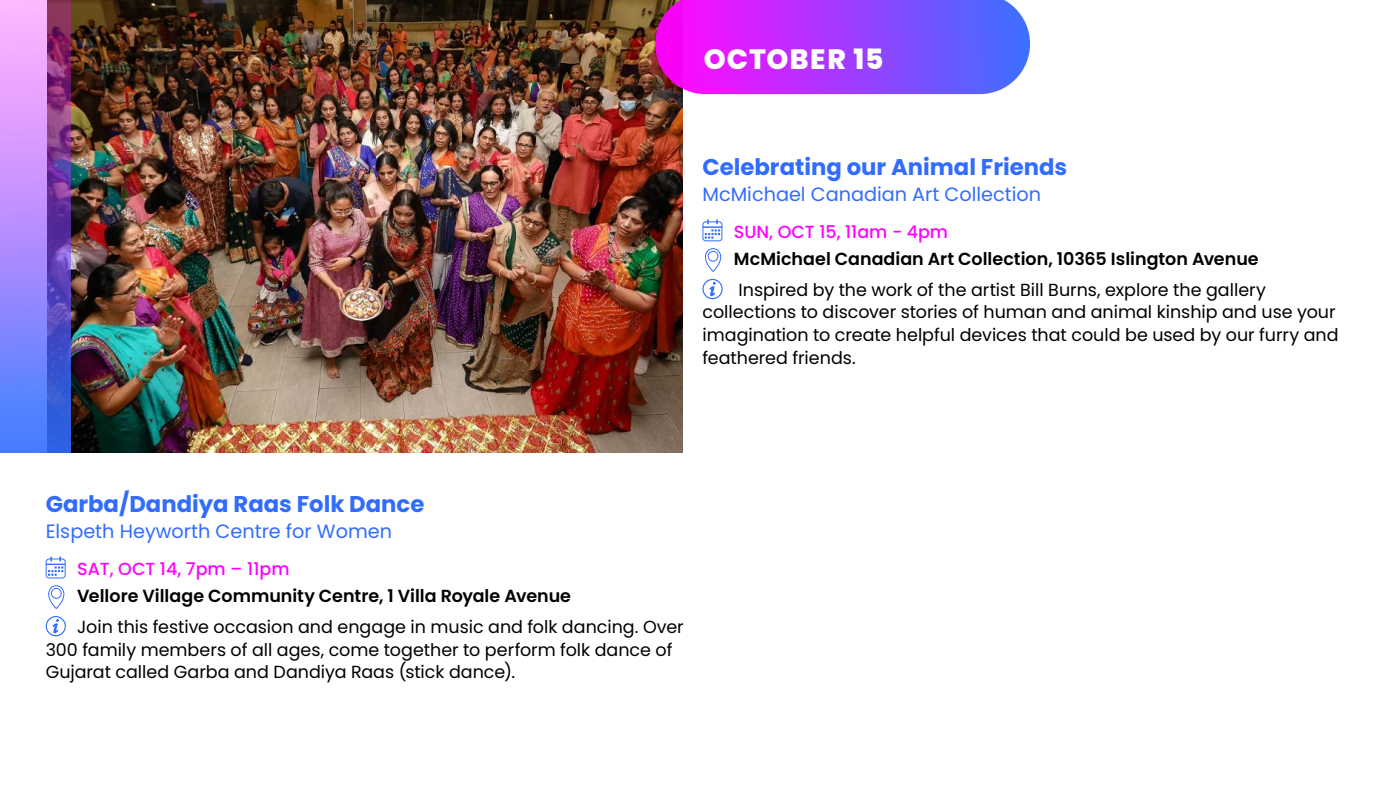
<style>
.page{position:relative;width:1386px;height:788px;background:#fff}
.page>*{position:absolute;margin:0;border:0;box-sizing:border-box;transform-origin:0 0}
.t1{font:800 28px "Poppins";letter-spacing:.04em;color:#fff}
.t2{font:700 22.75px "Poppins";color:#326cfe}
.t3{font:19.25px "Poppins";color:#326cfe}
.t4{font:17.5px/22.8px "Poppins";color:#000}
.t5{font:600 17.5px "Poppins";color:#000}
.t6{font:500 17.5px "Poppins";color:#f0f}
</style>
<div class="page">
<svg style="left:46px;top:556px;width:20px;height:22px"></svg>
<svg style="left:48px;top:585px;width:17px;height:24px"></svg>
<div style="left:46px;top:616px;width:20px;height:20px;border:1px solid #326cfe;border-radius:50%"></div>
<svg style="left:53px;top:619px;width:6px;height:14px"></svg>
<img style="left:71px;top:0;width:611px;height:452px">
<svg style="left:0;top:0;width:71px;height:452px;background:#9477df"></svg>
<svg style="left:655px;top:0;width:375px;height:94px;background:#a33ff8"></svg>
<svg style="left:702px;top:219px;width:20px;height:22px"></svg>
<svg style="left:705px;top:248px;width:16px;height:24px"></svg>
<div style="left:702px;top:279px;width:21px;height:20px;border:1px solid #326cfe;border-radius:50%"></div>
<svg style="left:709px;top:282px;width:7px;height:14px"></svg>
<h1 class="t1" style="left:704px;top:43px;width:181px">OCTOBER 15</h1>
<h2 class="t2" style="left:702px;top:154px;width:366px">Celebrating our Animal Friends</h2>
<p class="t3" style="left:702px;top:183px;width:340px">McMichael Canadian Art Collection</p>
<p class="t6" style="left:734px;top:221px;width:216px">SUN, OCT 15, 11am - 4pm</p>
<p class="t5" style="left:734px;top:249px;width:526px">McMichael Canadian Art Collection, 10365 Islington Avenue</p>
<p class="t4" style="left:702px;top:278px;width:638px;text-indent:36px">Inspired by the work of the artist Bill Burns, explore the gallery collections to discover stories of human and animal kinship and use your imagination to create helpful devices that could be used by our furry and feathered friends.</p>
<h2 class="t2" style="left:46px;top:491px;width:380px">Garba/Dandiya Raas Folk Dance</h2>
<p class="t3" style="left:46px;top:520px;width:348px">Elspeth Heyworth Centre for Women</p>
<p class="t6" style="left:77px;top:558px;width:214px">SAT, OCT 14, 7pm – 11pm</p>
<p class="t5" style="left:77px;top:585px;width:495px">Vellore Village Community Centre, 1 Villa Royale Avenue</p>
<p class="t4" style="left:46px;top:615px;width:640px;text-indent:32px">Join this festive occasion and engage in music and folk dancing. Over<br>300 family members of all ages, come together to perform folk dance of<br>Gujarat called Garba and Dandiya Raas (stick dance).</p>
</div>
